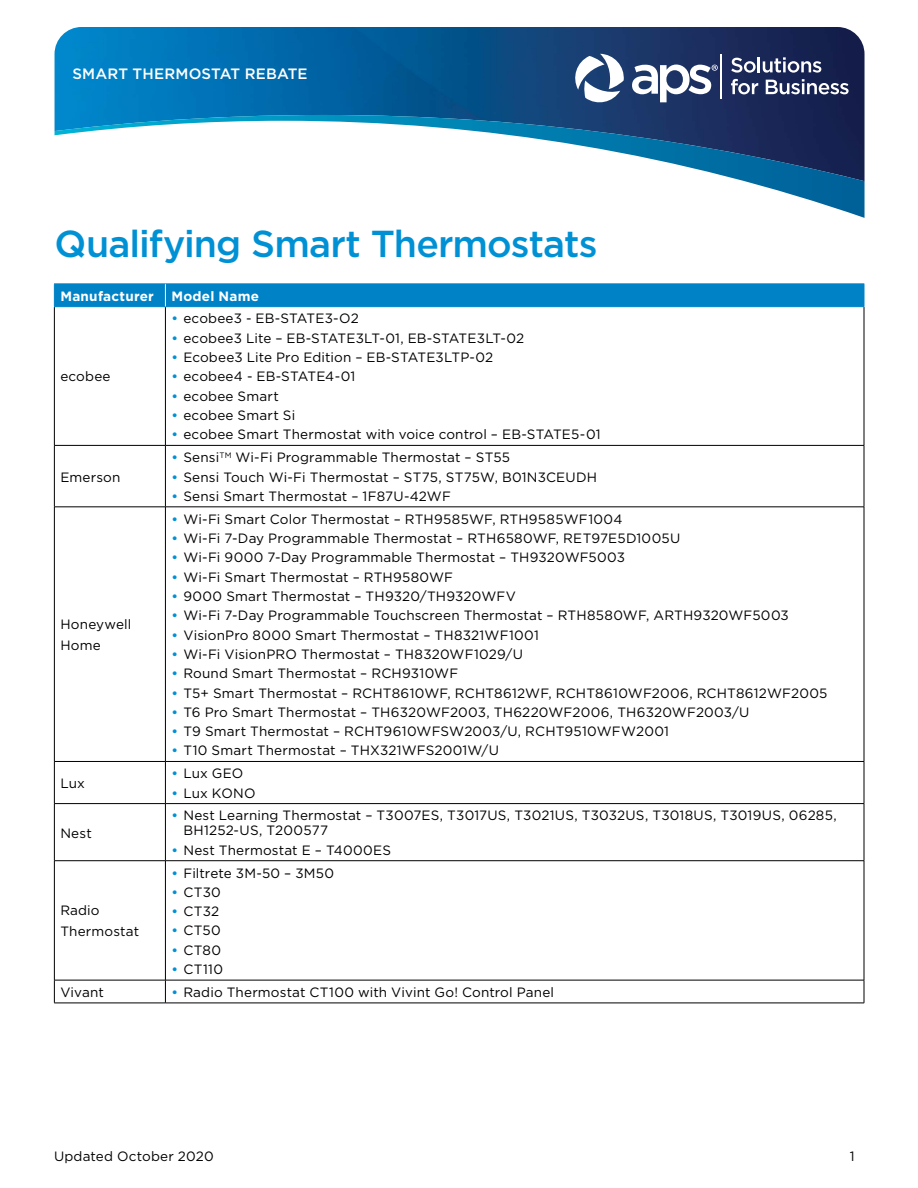
<style>
.page{position:relative;width:918px;height:1188px;background:#fff}
.page>*{position:absolute;margin:0;border:0;box-sizing:border-box;transform-origin:0 0}
.t1{font:500 37.5px "Gotham";letter-spacing:-.025em;color:#0091d5}
.t2{font:500 15px "Gotham";letter-spacing:.01em;color:#fff}
.body{font:13.5px/21px "Gotham";letter-spacing:.01em;color:#000}
.body-2{font:700 13.5px "Gotham";letter-spacing:.02em;color:#fff}
.s1{font-weight:500;color:#0091d5}
</style>
<div class="page">
<img style="left:55px;top:27px;width:810px;height:88px">
<svg style="left:55px;top:115px;width:810px;height:103px"></svg>
<svg style="left:731px;top:57px;width:90px;height:16px"></svg>
<svg style="left:731px;top:79px;width:27px;height:15px"></svg>
<svg style="left:766px;top:79px;width:83px;height:15px"></svg>
<hr style="left:721px;top:54px;width:1px;height:44px;background:#fff">
<svg style="left:632px;top:65px;width:86px;height:37px"></svg>
<svg style="left:575px;top:54px;width:50px;height:48px"></svg>
<hr style="left:54px;top:307px;width:1px;height:138px;background:#000">
<hr style="left:165px;top:307px;width:1px;height:138px;background:#000">
<hr style="left:864px;top:307px;width:1px;height:138px;background:#000">
<hr style="left:54px;top:445px;width:111px;height:1px;background:#000">
<hr style="left:54px;top:446px;width:1px;height:61px;background:#000">
<hr style="left:165px;top:445px;width:699px;height:1px;background:#000">
<hr style="left:165px;top:446px;width:1px;height:61px;background:#000">
<hr style="left:864px;top:446px;width:1px;height:61px;background:#000">
<hr style="left:54px;top:507px;width:111px;height:1px;background:#000">
<hr style="left:54px;top:507px;width:1px;height:254px;background:#000">
<hr style="left:165px;top:507px;width:699px;height:1px;background:#000">
<hr style="left:165px;top:507px;width:1px;height:254px;background:#000">
<hr style="left:864px;top:507px;width:1px;height:254px;background:#000">
<hr style="left:54px;top:761px;width:111px;height:1px;background:#000">
<hr style="left:54px;top:762px;width:1px;height:41px;background:#000">
<hr style="left:165px;top:761px;width:699px;height:1px;background:#000">
<hr style="left:165px;top:762px;width:1px;height:41px;background:#000">
<hr style="left:864px;top:762px;width:1px;height:41px;background:#000">
<hr style="left:54px;top:803px;width:111px;height:1px;background:#000">
<hr style="left:54px;top:804px;width:1px;height:57px;background:#000">
<hr style="left:165px;top:803px;width:699px;height:1px;background:#000">
<hr style="left:165px;top:804px;width:1px;height:57px;background:#000">
<hr style="left:864px;top:804px;width:1px;height:57px;background:#000">
<hr style="left:54px;top:860px;width:111px;height:1px;background:#000">
<hr style="left:54px;top:861px;width:1px;height:119px;background:#000">
<hr style="left:165px;top:860px;width:699px;height:1px;background:#000">
<hr style="left:165px;top:861px;width:1px;height:119px;background:#000">
<hr style="left:864px;top:861px;width:1px;height:119px;background:#000">
<hr style="left:54px;top:980px;width:111px;height:1px;background:#000">
<svg style="left:54px;top:980px;width:1px;height:23px"></svg>
<hr style="left:165px;top:980px;width:699px;height:1px;background:#000">
<svg style="left:165px;top:980px;width:1px;height:23px"></svg>
<svg style="left:864px;top:980px;width:1px;height:23px"></svg>
<hr style="left:54px;top:1003px;width:111px;height:1px;background:#000">
<hr style="left:165px;top:1003px;width:699px;height:1px;background:#000">
<div style="left:54px;top:284px;width:811px;height:23px;background:#0082c7"></div>
<p class="t2" style="left:72px;top:64px;width:237px">SMART THERMOSTAT REBATE</p>
<p class="t1" style="left:55px;top:219px;width:544px">Qualifying Smart Thermostats</p>
<p class="body-2" style="left:60px;top:287px;width:95px">Manufacturer</p>
<p class="body-2" style="left:171px;top:287px;width:89px">Model Name</p>
<p class="body" style="left:60px;top:366px;width:52px">ecobee</p>
<p class="body" style="left:60px;top:466px;width:62px">Emerson</p>
<p class="body" style="left:60px;top:613px;width:72px">Honeywell<br>Home</p>
<p class="body" style="left:60px;top:772px;width:26px">Lux</p>
<p class="body" style="left:60px;top:822px;width:33px">Nest</p>
<p class="body" style="left:60px;top:900px;width:80px">Radio<br>Thermostat</p>
<p class="body" style="left:171px;top:308px;width:189px"><span class="s1">•</span> ecobee3 - EB-STATE3-O2</p>
<p class="body" style="left:171px;top:327px;width:354px"><span class="s1">•</span> ecobee3 Lite – EB-STATE3LT-01, EB-STATE3LT-02</p>
<p class="body" style="left:171px;top:347px;width:323px"><span class="s1">•</span> Ecobee3 Lite Pro Edition – EB-STATE3LTP-02</p>
<p class="body" style="left:171px;top:366px;width:185px"><span class="s1">•</span> ecobee4 - EB-STATE4-01</p>
<p class="body" style="left:171px;top:385px;width:109px"><span class="s1">•</span> ecobee Smart</p>
<p class="body" style="left:171px;top:405px;width:125px"><span class="s1">•</span> ecobee Smart Si</p>
<p class="body" style="left:171px;top:424px;width:431px"><span class="s1">•</span> ecobee Smart Thermostat with voice control – EB-STATE5-01</p>
<p class="body" style="left:171px;top:447px;width:340px"><span class="s1">•</span> Sensi<sup>TM</sup> Wi-Fi Programmable Thermostat – ST55</p>
<p class="body" style="left:171px;top:466px;width:427px"><span class="s1">•</span> Sensi Touch Wi-Fi Thermostat – ST75, ST75W, B01N3CEUDH</p>
<p class="body" style="left:171px;top:485px;width:281px"><span class="s1">•</span> Sensi Smart Thermostat – 1F87U-42WF</p>
<p class="body" style="left:171px;top:508px;width:453px"><span class="s1">•</span> Wi-Fi Smart Color Thermostat – RTH9585WF, RTH9585WF1004</p>
<p class="body" style="left:171px;top:527px;width:510px"><span class="s1">•</span> Wi-Fi 7-Day Programmable Thermostat – RTH6580WF, RET97E5D1005U</p>
<p class="body" style="left:171px;top:547px;width:455px"><span class="s1">•</span> Wi-Fi 9000 7-Day Programmable Thermostat – TH9320WF5003</p>
<p class="body" style="left:171px;top:566px;width:283px"><span class="s1">•</span> Wi-Fi Smart Thermostat – RTH9580WF</p>
<p class="body" style="left:171px;top:585px;width:346px"><span class="s1">•</span> 9000 Smart Thermostat – TH9320/TH9320WFV</p>
<p class="body" style="left:171px;top:605px;width:619px"><span class="s1">•</span> Wi-Fi 7-Day Programmable Touchscreen Thermostat – RTH8580WF, ARTH9320WF5003</p>
<p class="body" style="left:171px;top:624px;width:369px"><span class="s1">•</span> VisionPro 8000 Smart Thermostat – TH8321WF1001</p>
<p class="body" style="left:171px;top:643px;width:353px"><span class="s1">•</span> Wi-Fi VisionPRO Thermostat – TH8320WF1029/U</p>
<p class="body" style="left:171px;top:663px;width:288px"><span class="s1">•</span> Round Smart Thermostat – RCH9310WF</p>
<p class="body" style="left:171px;top:682px;width:658px"><span class="s1">•</span> T5+ Smart Thermostat – RCHT8610WF, RCHT8612WF, RCHT8610WF2006, RCHT8612WF2005</p>
<p class="body" style="left:171px;top:701px;width:580px"><span class="s1">•</span> T6 Pro Smart Thermostat – TH6320WF2003, TH6220WF2006, TH6320WF2003/U</p>
<p class="body" style="left:171px;top:721px;width:499px"><span class="s1">•</span> T9 Smart Thermostat – RCHT9610WFSW2003/U, RCHT9510WFW2001</p>
<p class="body" style="left:171px;top:740px;width:329px"><span class="s1">•</span> T10 Smart Thermostat – THX321WFS2001W/U</p>
<p class="body" style="left:171px;top:763px;width:73px"><span class="s1">•</span> Lux GEO</p>
<p class="body" style="left:171px;top:782px;width:86px"><span class="s1">•</span> Lux KONO</p>
<p class="body" style="left:183px;top:808px;width:655px;line-height:15px;text-indent:-12px"><span class="s1">•</span> Nest Learning Thermostat – T3007ES, T3017US, T3021US, T3032US, T3018US, T3019US, 06285,<br>BH1252-US, T200577</p>
<p class="body" style="left:171px;top:839px;width:221px"><span class="s1">•</span> Nest Thermostat E – T4000ES</p>
<p class="body" style="left:171px;top:862px;width:164px"><span class="s1">•</span> Filtrete 3M-50 – 3M50</p>
<p class="body" style="left:171px;top:881px;width:51px"><span class="s1">•</span> CT30</p>
<p class="body" style="left:171px;top:901px;width:49px"><span class="s1">•</span> CT32</p>
<p class="body" style="left:171px;top:920px;width:51px"><span class="s1">•</span> CT50</p>
<p class="body" style="left:171px;top:939px;width:51px"><span class="s1">•</span> CT80</p>
<p class="body" style="left:171px;top:959px;width:53px"><span class="s1">•</span> CT110</p>
<p class="body" style="left:60px;top:981px;width:45px">Vivant</p>
<p class="body" style="left:171px;top:981px;width:384px"><span class="s1">•</span> Radio Thermostat CT100 with Vivint Go! Control Panel</p>
<p class="body" style="left:54px;top:1145px;width:161px">Updated October 2020</p>
<p class="body" style="left:850px;top:1145px;width:6px">1</p>
</div>
